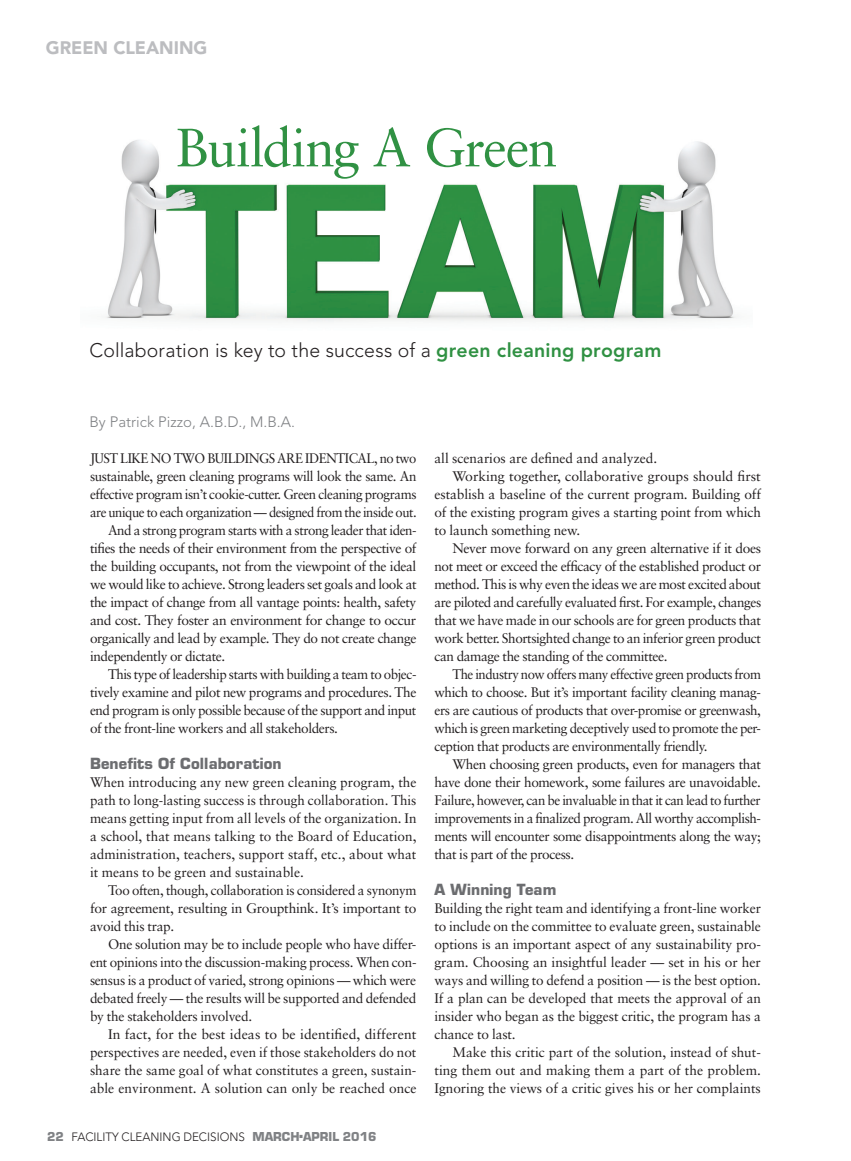
<style>
.page{position:relative;width:851px;height:1161px;background:#fff}
.page>*{position:absolute;margin:0;border:0;box-sizing:border-box;transform-origin:0 0}
.t1{font:54px "Sabon";letter-spacing:-.025em;color:#309143}
.t2{font:300 19.5px "Avenir";letter-spacing:.005em;color:#231f20}
.t3{font:900 18px "Avenir";color:#bcbdc0}
.t4{font:700 15px "Eurostile";letter-spacing:.01em;color:#6c6d70}
.t5{font:300 15px "Avenir";color:#808285}
.t6{font:13.8px/18px "Sabon";letter-spacing:-.03em;color:#231f20;text-align:justify}
.t7{font:13.8px/18px "Sabon";letter-spacing:-.03em;color:#231f20;text-align:justify;scale:.96 1}
.t8{font:13.8px "Sabon";letter-spacing:-.01em;color:#231f20}
.t9{font:13.8px "Sabon";letter-spacing:-.03em;color:#231f20;scale:.94 1}
.t10{font:13.8px "Sabon";color:#231f20}
.t11{font:13.8px "Sabon";letter-spacing:-.03em;color:#231f20;scale:.95 1}
.t12{font:300 12px "Avenir";color:#231f20}
.s1{font-weight:800;color:#309143}
.s2{font-family:"Eurostile";font-weight:700;color:#808285}
</style>
<div class="page">
<img style="left:106px;top:140px;width:630px;height:182px">
<h3 class="t3" style="left:46px;top:37px;width:163px">GREEN CLEANING</h3>
<h1 class="t1" style="left:176px;top:115px;width:383px">Building A Green</h1>
<h2 class="t2" style="left:89px;top:339px;width:573px">Collaboration is key to the success of a <span class="s1">green cleaning program</span></h2>
<p class="t5" style="left:89px;top:413px;width:207px">By Patrick Pizzo, A.B.D., M.B.A.</p>
<p class="t9" style="left:90px;top:450px;width:349px">JUST LIKE NO TWO BUILDINGS ARE IDENTICAL, no two</p>
<p class="t7" style="left:90px;top:467px;width:341px">sustainable, green cleaning programs will look the same. An</p>
<p class="t7" style="left:90px;top:485px;width:341px">effective program isn’t cookie-cutter. Green cleaning programs</p>
<p class="t9" style="left:90px;top:504px;width:349px">are unique to each organization — designed from the inside out.</p>
<p class="t7" style="left:108px;top:521px;width:323px">And a strong program starts with a strong leader that iden-</p>
<p class="t6" style="left:90px;top:539px;width:328px">tifies the needs of their environment from the perspective of</p>
<p class="t6" style="left:90px;top:557px;width:328px">the building occupants, not from the viewpoint of the ideal</p>
<p class="t6" style="left:90px;top:575px;width:328px">we would like to achieve. Strong leaders set goals and look at</p>
<p class="t6" style="left:90px;top:593px;width:328px">the impact of change from all vantage points: health, safety</p>
<p class="t6" style="left:90px;top:611px;width:327px">and cost. They foster an environment for change to occur</p>
<p class="t6" style="left:90px;top:629px;width:328px">organically and lead by example. They do not create change</p>
<p class="t6" style="left:90px;top:647px;width:137px">independently or dictate.</p>
<p class="t7" style="left:108px;top:665px;width:323px">This type of leadership starts with building a team to objec-</p>
<p class="t6" style="left:90px;top:683px;width:328px">tively examine and pilot new programs and procedures. The</p>
<p class="t6" style="left:90px;top:701px;width:327px">end program is only possible because of the support and input</p>
<p class="t6" style="left:90px;top:719px;width:249px">of the front-line workers and all stakeholders.</p>
<p class="t4" style="left:90px;top:754px;width:193px">Benefits Of Collaboration</p>
<p class="t6" style="left:90px;top:773px;width:328px">When introducing any new green cleaning program, the path to long-lasting success is through collaboration. This means getting input from all levels of the organization. In a school, that means talking to the Board of Education, administration, teachers, support staff, etc., about what it means to be green and sustainable.</p>
<p class="t7" style="left:90px;top:881px;width:342px;text-indent:18px">Too often, though, collaboration is considered a synonym for agreement, resulting in Groupthink. It’s important to avoid this trap.</p>
<p class="t6" style="left:90px;top:935px;width:328px;text-indent:18px">One solution may be to include people who have differ&shy;ent opinions into the discussion-making process. When con&shy;sensus is a product of varied, strong opinions — which were debated freely — the results will be supported and defended by the stakeholders involved.</p>
<p class="t6" style="left:90px;top:1025px;width:328px;text-indent:18px">In fact, for the best ideas to be identified, different perspectives are needed, even if those stakeholders do not share the same goal of what constitutes a green, sustain&shy;able environment. A solution can only be reached once</p>
<p class="t12" style="left:47px;top:1130px;width:331px"><span class="s2">22</span> FACILITY CLEANING DECISIONS <span class="s2">MARCH</span><sup>■</sup><span class="s2">APRIL 2016</span></p>
<p class="t10" style="left:434px;top:450px;width:224px">all scenarios are defined and analyzed.</p>
<p class="t10" style="left:452px;top:468px;width:310px">Working together, collaborative groups should first</p>
<p class="t8" style="left:434px;top:486px;width:328px">establish a baseline of the current program. Building off</p>
<p class="t8" style="left:434px;top:504px;width:328px">of the existing program gives a starting point from which</p>
<p class="t8" style="left:434px;top:522px;width:147px">to launch something new.</p>
<p class="t6" style="left:452px;top:539px;width:310px">Never move forward on any green alternative if it does</p>
<p class="t6" style="left:434px;top:557px;width:328px">not meet or exceed the efficacy of the established product or</p>
<p class="t6" style="left:434px;top:575px;width:328px">method. This is why even the ideas we are most excited about</p>
<p class="t6" style="left:434px;top:593px;width:328px">are piloted and carefully evaluated first. For example, changes</p>
<p class="t6" style="left:434px;top:611px;width:328px">that we have made in our schools are for green products that</p>
<p class="t6" style="left:434px;top:629px;width:328px">work better. Shortsighted change to an inferior green product</p>
<p class="t6" style="left:434px;top:647px;width:234px">can damage the standing of the committee.</p>
<p class="t11" style="left:452px;top:666px;width:326px">The industry now offers many effective green products from</p>
<p class="t6" style="left:434px;top:683px;width:328px">which to choose. But it’s important facility cleaning manag-</p>
<p class="t6" style="left:434px;top:701px;width:328px">ers are cautious of products that over-promise or greenwash,</p>
<p class="t7" style="left:434px;top:719px;width:341px">which is green marketing deceptively used to promote the per-</p>
<p class="t6" style="left:434px;top:737px;width:274px">ception that products are environmentally friendly.</p>
<p class="t6" style="left:452px;top:755px;width:310px">When choosing green products, even for managers that</p>
<p class="t6" style="left:434px;top:773px;width:328px">have done their homework, some failures are unavoidable.</p>
<p class="t7" style="left:434px;top:791px;width:341px">Failure, however, can be invaluable in that it can lead to further</p>
<p class="t6" style="left:434px;top:809px;width:328px">improvements in a finalized program. All worthy accomplish-</p>
<p class="t6" style="left:434px;top:827px;width:328px">ments will encounter some disappointments along the way;</p>
<p class="t6" style="left:434px;top:845px;width:141px">that is part of the process.</p>
<p class="t4" style="left:434px;top:880px;width:123px">A Winning Team</p>
<p class="t6" style="left:434px;top:899px;width:328px">Building the right team and identifying a front-line worker to include on the committee to evaluate green, sustainable options is an important aspect of any sustainability pro&shy;gram. Choosing an insightful leader — set in his or her ways and willing to defend a position — is the best option.<br>If a plan can be developed that meets the approval of an insider who began as the biggest critic, the program has a chance to last.</p>
<p class="t6" style="left:434px;top:1043px;width:328px;text-indent:18px">Make this critic part of the solution, instead of shut&shy;ting them out and making them a part of the problem.<br>Ignoring the views of a critic gives his or her complaints</p>
</div>
